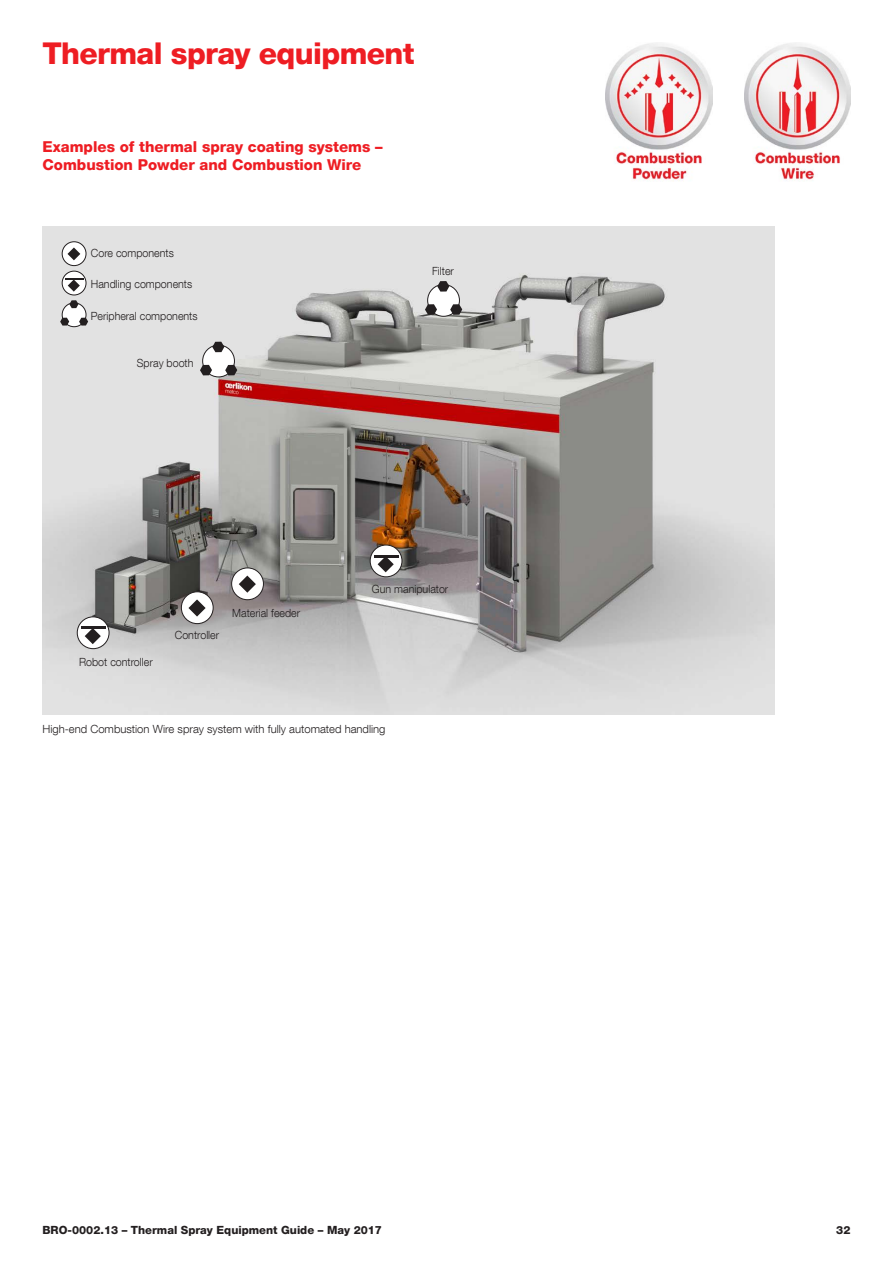
<style>
.page{position:relative;width:893px;height:1263px;background:#fff}
.page>*{position:absolute;margin:0;border:0;box-sizing:border-box;transform-origin:0 0}
.t1{font:800 30px "Helvetica Neue LT Com";letter-spacing:-.02em;color:#ee1d23}
.t2{font:800 15px/18.8px "Helvetica Neue LT Com";color:#ee1d23}
.t3{font:300 11.25px "Helvetica Neue LT Com";color:#231f20;scale:.95 1}
.t4{font:300 11.25px "Helvetica Neue LT Com";color:#231f20}
.t5{font:800 11.25px "Helvetica Neue LT Com";color:#231f20}
</style>
<div class="page">
<img style="left:43px;top:227px;width:732px;height:487px">
<div style="left:62px;top:242px;width:24px;height:24px;background:#fff;border-radius:50%"></div>
<div style="left:62px;top:242px;width:24px;height:24px;border:1px solid #231f20;border-radius:50%"></div>
<svg style="left:67px;top:247px;width:13px;height:13px"></svg>
<div style="left:62px;top:303px;width:24px;height:24px;background:#fff;border-radius:50%"></div>
<div style="left:62px;top:303px;width:24px;height:24px;border:1px solid #231f20;border-radius:50%"></div>
<svg style="left:69px;top:300px;width:9px;height:8px"></svg>
<svg style="left:60px;top:318px;width:9px;height:8px"></svg>
<svg style="left:79px;top:318px;width:9px;height:8px"></svg>
<svg style="left:62px;top:271px;width:24px;height:24px"></svg>
<div style="left:62px;top:271px;width:24px;height:24px;border:1px solid #231f20;border-radius:50%"></div>
<svg style="left:65px;top:278px;width:18px;height:14px"></svg>
<div style="left:181px;top:592px;width:32px;height:32px;background:#fff;border-radius:50%"></div>
<div style="left:181px;top:591px;width:32px;height:33px;border:1px solid #231f20;border-radius:50%"></div>
<svg style="left:188px;top:599px;width:18px;height:18px"></svg>
<div style="left:232px;top:568px;width:31px;height:32px;background:#fff;border-radius:50%"></div>
<div style="left:231px;top:568px;width:33px;height:32px;border:1px solid #231f20;border-radius:50%"></div>
<svg style="left:239px;top:575px;width:17px;height:18px"></svg>
<div style="left:203px;top:345px;width:31px;height:32px;background:#fff;border-radius:50%"></div>
<div style="left:202px;top:345px;width:33px;height:32px;border:1px solid #231f20;border-radius:50%"></div>
<svg style="left:212px;top:342px;width:12px;height:10px"></svg>
<svg style="left:200px;top:365px;width:12px;height:10px"></svg>
<svg style="left:225px;top:365px;width:12px;height:10px"></svg>
<div style="left:428px;top:284px;width:31px;height:32px;background:#fff;border-radius:50%"></div>
<div style="left:427px;top:284px;width:33px;height:33px;border:1px solid #231f20;border-radius:50%"></div>
<svg style="left:437px;top:281px;width:12px;height:11px"></svg>
<svg style="left:425px;top:304px;width:12px;height:11px"></svg>
<svg style="left:450px;top:304px;width:12px;height:11px"></svg>
<svg style="left:77px;top:617px;width:32px;height:32px"></svg>
<div style="left:77px;top:616px;width:32px;height:33px;border:1px solid #231f20;border-radius:50%"></div>
<hr style="left:81px;top:627px;width:25px;height:2px;background:#231f20">
<svg style="left:85px;top:629px;width:16px;height:15px"></svg>
<div style="left:370px;top:545px;width:32px;height:32px;background:#fff;border-radius:50%"></div>
<div style="left:370px;top:545px;width:32px;height:32px;border:1px solid #231f20;border-radius:50%"></div>
<hr style="left:374px;top:555px;width:24px;height:2px;background:#231f20">
<svg style="left:378px;top:557px;width:16px;height:15px"></svg>
<img style="left:744px;top:43px;width:106px;height:137px">
<img style="left:606px;top:43px;width:106px;height:138px">
<h1 class="t1" style="left:43px;top:35px;width:373px">Thermal spray equipment</h1>
<h2 class="t2" style="left:43px;top:137px;width:342px">Examples of thermal spray coating systems –<br>Combustion Powder and Combustion Wire</h2>
<p class="t3" style="left:91px;top:246px;width:89px">Core components</p>
<p class="t3" style="left:91px;top:277px;width:108px">Handling components</p>
<p class="t3" style="left:91px;top:309px;width:114px">Peripheral components</p>
<p class="t3" style="left:137px;top:357px;width:61px">Spray booth</p>
<p class="t3" style="left:432px;top:264px;width:24px">Filter</p>
<p class="t3" style="left:79px;top:655px;width:79px">Robot controller</p>
<p class="t3" style="left:175px;top:628px;width:48px">Controller</p>
<p class="t3" style="left:232px;top:606px;width:73px">Material feeder</p>
<p class="t3" style="left:372px;top:582px;width:82px">Gun manipulator</p>
<p class="t4" style="left:43px;top:722px;width:345px">High-end Combustion Wire spray system with fully automated handling</p>
<p class="t5" style="left:43px;top:1223px;width:341px">BRO-0002.13 – Thermal Spray Equipment Guide – May 2017</p>
<p class="t5" style="left:836px;top:1223px;width:16px">32</p>
</div>
